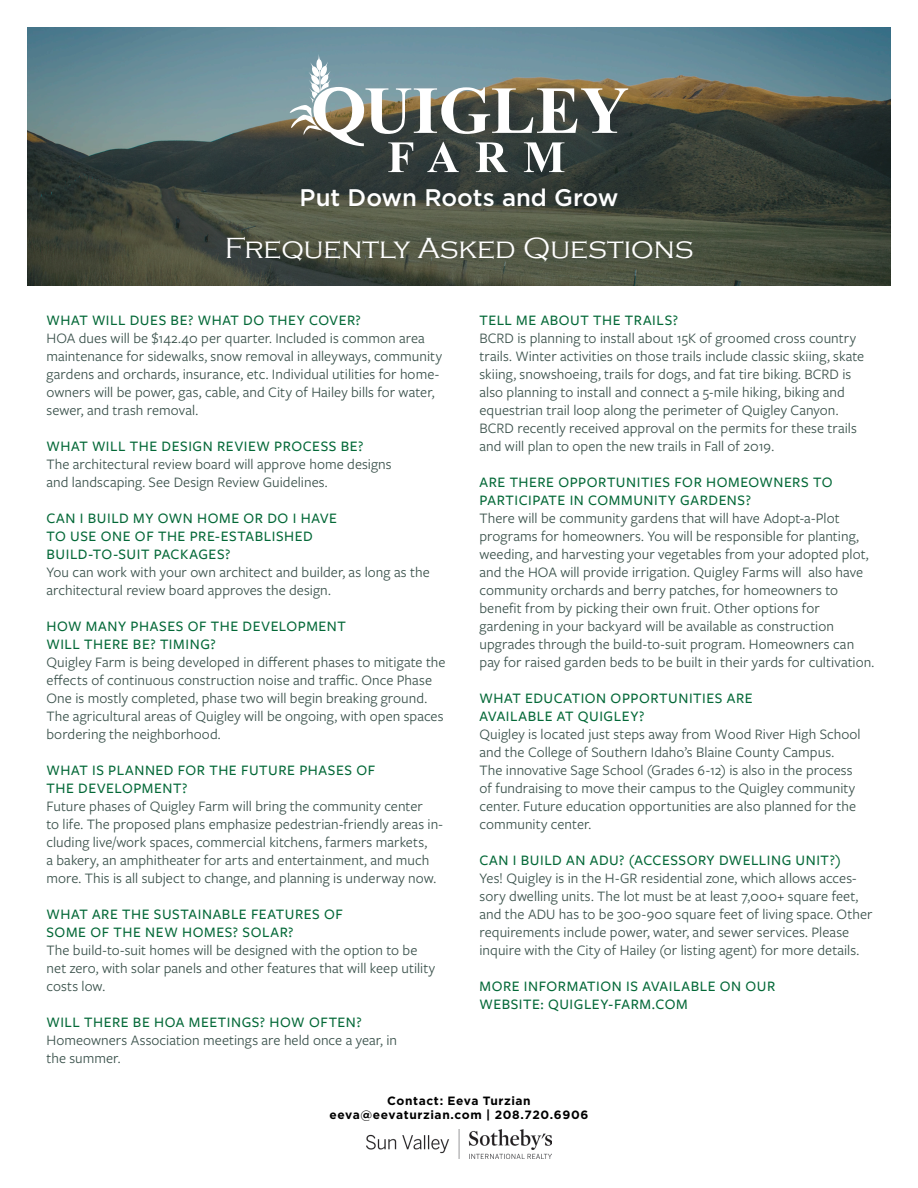
<style>
.page{position:relative;width:918px;height:1188px;background:#fff}
.page>*{position:absolute;margin:0;border:0;box-sizing:border-box;transform-origin:0 0}
.t1{font:300 30px "Copperplate Gothic";color:#fff}
.t2{font:500 24px "Gotham";color:#fff}
.t3{font:15px/18px "Freight Sans Pro";letter-spacing:.005em;color:#3b524c}
.t4{font:500 15px/18px "Freight Sans Pro";letter-spacing:.035em;color:#036837}
.t5{font:700 12px "Gotham";letter-spacing:.05em;color:#000}
</style>
<div class="page">
<svg style="left:27px;top:27px;width:864px;height:258px;background:#4b5b56"></svg>
<img style="left:366px;top:1129px;width:186px;height:29px">
<svg style="left:290px;top:54px;width:338px;height:118px"></svg>
<p class="t2" style="left:300px;top:184px;width:320px">Put Down Roots and Grow</p>
<p class="t1" style="left:225px;top:232px;width:470px">Frequently Asked Questions</p>
<p class="t4" style="left:46px;top:311px;width:316px">WHAT WILL DUES BE? WHAT DO THEY COVER?</p>
<p class="t3" style="left:46px;top:329px;width:397px">HOA dues will be $142.40 per quarter. Included is common area maintenance for sidewalks, snow removal in alleyways, community gardens and orchards, insurance, etc. Individual utilities for home&shy;owners will be power, gas, cable, and City of Hailey bills for water, sewer, and trash removal.</p>
<p class="t4" style="left:46px;top:437px;width:319px">WHAT WILL THE DESIGN REVIEW PROCESS BE?</p>
<p class="t3" style="left:46px;top:455px;width:347px">The architectural review board will approve home designs and landscaping. See Design Review Guidelines.</p>
<p class="t4" style="left:46px;top:509px;width:292px">CAN I BUILD MY OWN HOME OR DO I HAVE<br>TO USE ONE OF THE PRE-ESTABLISHED<br>BUILD-TO-SUIT PACKAGES?</p>
<p class="t3" style="left:46px;top:563px;width:385px">You can work with your own architect and builder, as long as the architectural review board approves the design.</p>
<p class="t4" style="left:46px;top:617px;width:301px">HOW MANY PHASES OF THE DEVELOPMENT<br>WILL THERE BE? TIMING?</p>
<p class="t3" style="left:46px;top:653px;width:401px">Quigley Farm is being developed in different phases to mitigate the effects of continuous construction noise and traffic. Once Phase One is mostly completed, phase two will begin breaking ground.<br>The agricultural areas of Quigley will be ongoing, with open spaces bordering the neighborhood.</p>
<p class="t4" style="left:46px;top:761px;width:330px">WHAT IS PLANNED FOR THE FUTURE PHASES OF<br>THE DEVELOPMENT?</p>
<p class="t3" style="left:46px;top:797px;width:398px">Future phases of Quigley Farm will bring the community center<br>to life. The proposed plans emphasize pedestrian-friendly areas in&shy;cluding live/work spaces, commercial kitchens, farmers markets,<br>a bakery, an amphitheater for arts and entertainment, and much more. This is all subject to change, and planning is underway now.</p>
<p class="t4" style="left:46px;top:905px;width:298px">WHAT ARE THE SUSTAINABLE FEATURES OF<br>SOME OF THE NEW HOMES? SOLAR?</p>
<p class="t3" style="left:46px;top:941px;width:390px">The build-to-suit homes will be designed with the option to be net zero, with solar panels and other features that will keep utility costs low.</p>
<p class="t4" style="left:46px;top:1013px;width:317px">WILL THERE BE HOA MEETINGS? HOW OFTEN?</p>
<p class="t3" style="left:46px;top:1031px;width:352px">Homeowners Association meetings are held once a year, in the summer.</p>
<p class="t4" style="left:480px;top:311px;width:200px">TELL ME ABOUT THE TRAILS?</p>
<p class="t3" style="left:480px;top:329px;width:386px">BCRD is planning to install about 15K of groomed cross country trails. Winter activities on those trails include classic skiing, skate skiing, snowshoeing, trails for dogs, and fat tire biking. BCRD is also planning to install and connect a 5-mile hiking, biking and equestrian trail loop along the perimeter of Quigley Canyon.<br>BCRD recently received approval on the permits for these trails and will plan to open the new trails in Fall of 2019.</p>
<p class="t4" style="left:480px;top:473px;width:354px">ARE THERE OPPORTUNITIES FOR HOMEOWNERS TO<br>PARTICIPATE IN COMMUNITY GARDENS?</p>
<p class="t3" style="left:480px;top:509px;width:391px">There will be community gardens that will have Adopt-a-Plot programs for homeowners. You will be responsible for planting, weeding, and harvesting your vegetables from your adopted plot, and the HOA will provide irrigation. Quigley Farms will also have community orchards and berry patches, for homeowners to benefit from by picking their own fruit. Other options for</p>
<p class="t3" style="left:480px;top:617px;width:396px">gardening in your backyard will be available as construction upgrades through the build-to-suit program. Homeowners can pay for raised garden beds to be built in their yards for cultivation.</p>
<p class="t4" style="left:480px;top:689px;width:275px">WHAT EDUCATION OPPORTUNITIES ARE<br>AVAILABLE AT QUIGLEY?</p>
<p class="t3" style="left:480px;top:725px;width:383px">Quigley is located just steps away from Wood River High School and the College of Southern Idaho’s Blaine County Campus.<br>The innovative Sage School (Grades 6-12) is also in the process of fundraising to move their campus to the Quigley community center. Future education opportunities are also planned for the community center.</p>
<p class="t4" style="left:480px;top:851px;width:363px">CAN I BUILD AN ADU? (ACCESSORY DWELLING UNIT?)</p>
<p class="t3" style="left:480px;top:869px;width:395px">Yes! Quigley is in the H-GR residential zone, which allows acces&shy;sory dwelling units. The lot must be at least 7,000+ square feet, and the ADU has to be 300-900 square feet of living space. Other requirements include power, water, and sewer services. Please inquire with the City of Hailey (or listing agent) for more details.</p>
<p class="t4" style="left:480px;top:977px;width:297px">MORE INFORMATION IS AVAILABLE ON OUR<br>WEBSITE: QUIGLEY-FARM.COM</p>
<p class="t5" style="left:387px;top:1094px;width:145px">Contact: Eeva Turzian</p>
<p class="t5" style="left:330px;top:1108px;width:260px">eeva@eevaturzian.com | 208.720.6906</p>
</div>
